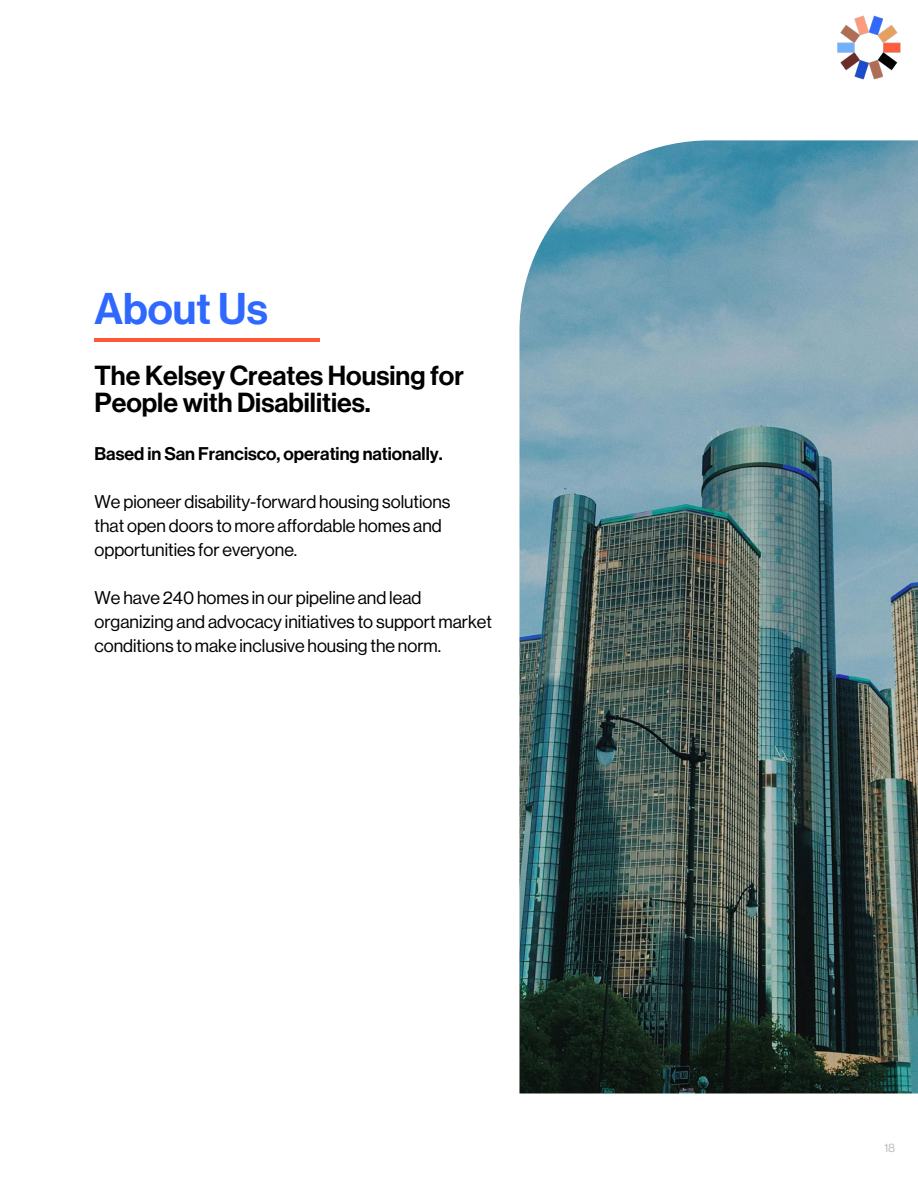
<style>
.page{position:relative;width:918px;height:1188px;background:#fff}
.page>*{position:absolute;margin:0;border:0;box-sizing:border-box;transform-origin:0 0}
.t1{font:500 43.5px "Neue Haas Grotesk Display 65";color:#2f68ff}
.t2{font:500 27px/27px "Neue Haas Grotesk Display 65";color:#000}
.t3{font:18px/24px "Neue Haas Grotesk Display 55 Roman";color:#000}
.t4{font:500 18px "Neue Haas Grotesk Display 65";color:#000}
.t5{font:12px "Neue Haas Grotesk Display 55 Roman";color:#bbbcbb}
</style>
<div class="page">
<hr style="left:94px;top:338px;width:226px;height:3px;background:#ff5836">
<img style="left:519px;top:140px;width:399px;height:954px">
<img style="left:837px;top:15px;width:64px;height:65px">
<h1 class="t1" style="left:94px;top:283px;width:175px">About Us</h1>
<h2 class="t2" style="left:94px;top:362px;width:371px">The Kelsey Creates Housing for<br>People with Disabilities.</h2>
<p class="t4" style="left:94px;top:443px;width:350px">Based in San Francisco, operating nationally.</p>
<p class="t3" style="left:94px;top:490px;width:358px">We pioneer disability-forward housing solutions that open doors to more affordable homes and opportunities for everyone.</p>
<p class="t3" style="left:94px;top:586px;width:399px">We have 240 homes in our pipeline and lead organizing and advocacy initiatives to support market conditions to make inclusive housing the norm.</p>
<p class="t5" style="left:884px;top:1141px;width:13px">18</p>
</div>
